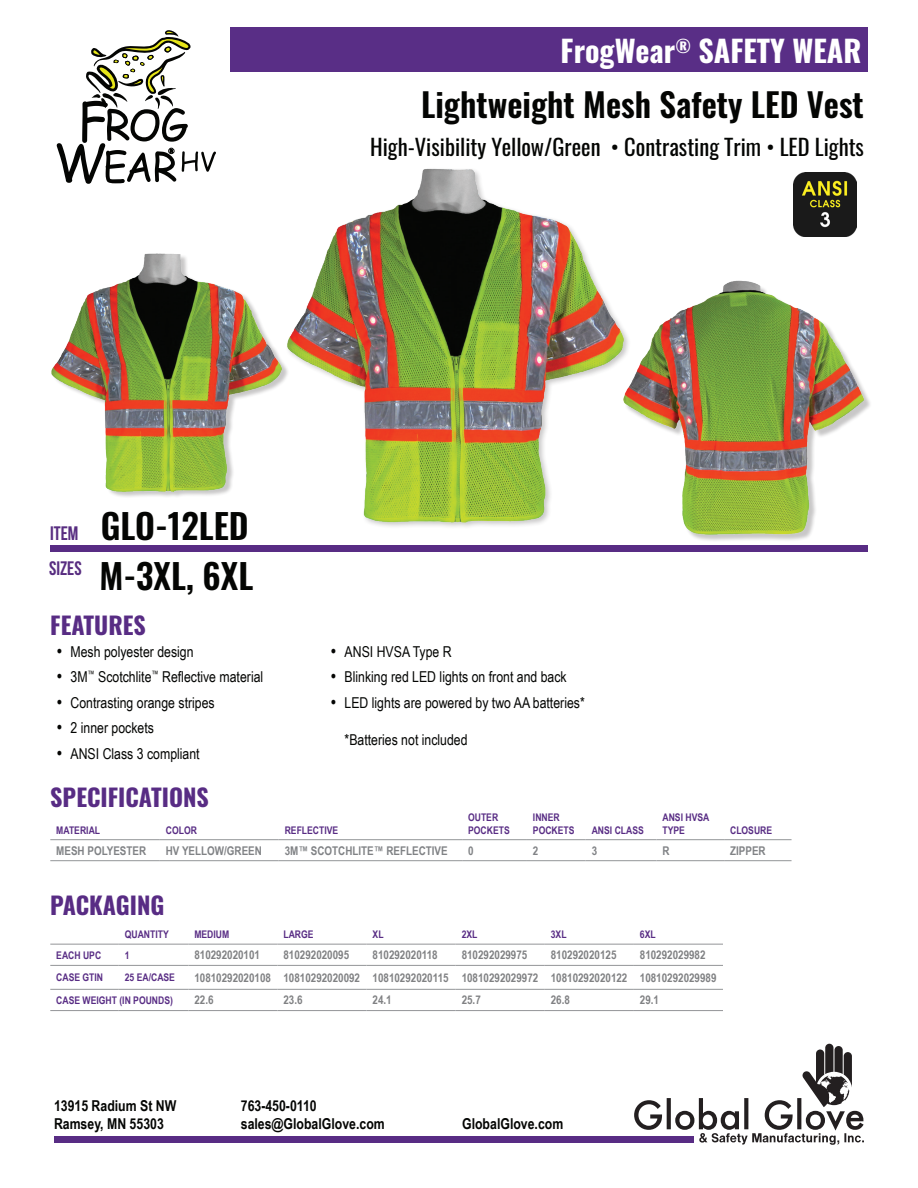
<style>
.page{position:relative;width:918px;height:1188px;background:#fff}
.page>*{position:absolute;margin:0;border:0;box-sizing:border-box;transform-origin:0 0}
.Line_Item_Head{font:600 34.5px "Oswald";color:#040503}
.Heading{font:600 33px "Oswald";color:#040503}
.Body_List{font:700 30px "Oswald";color:#fff}
.Body_Features{font:700 24px "Oswald";color:#582c84}
.Sub-Heading{font:22.5px "Oswald";color:#040503}
.Left_Title{font:700 19.5px "Bebas Neue";color:#582d81}
.t1{font:15px "Arial Narrow";color:#040503}
.t2{font:700 15px/18px "Arial Narrow";color:#040503}
.TBL_Regular_SX{font:700 12px "Arial Narrow";color:#808183}
.TBL_Regular_SX-2{font:700 12px "Arial Narrow";color:#808285}
.TBL_Header_SX{font:700 12px "Arial Narrow";color:#808285}
.TBL_Header_SX-2{font:700 10.5px/12.6px "Arial Narrow";color:#582c84}
.s1{font-weight:700;font-size:16.5px}
</style>
<div class="page">
<div style="left:625px;top:283px;width:247px;height:259px;background:#231f20;opacity:.25"></div>
<img style="left:625px;top:280px;width:247px;height:256px">
<div style="left:52px;top:254px;width:237px;height:245px;background:#231f20;opacity:.25"></div>
<img style="left:51px;top:253px;width:228px;height:239px">
<div style="left:54px;top:1137px;width:639px;height:6px;background:#582c84"></div>
<svg style="left:634px;top:1044px;width:230px;height:101px"></svg>
<div style="left:231px;top:27px;width:637px;height:45px;background:#592e86"></div>
<div style="left:50px;top:545px;width:818px;height:7px;background:#582c84"></div>
<svg style="left:57px;top:30px;width:159px;height:154px"></svg>
<div style="left:168px;top:148px;width:7px;height:6px;border:1px solid #040503;border-radius:50%"></div>
<hr style="left:50px;top:839px;width:110px;height:1px;background:#939598">
<hr style="left:160px;top:839px;width:119px;height:1px;background:#939598">
<hr style="left:279px;top:839px;width:183px;height:1px;background:#939598">
<hr style="left:462px;top:839px;width:65px;height:1px;background:#939598">
<hr style="left:527px;top:839px;width:59px;height:1px;background:#939598">
<hr style="left:586px;top:839px;width:71px;height:1px;background:#939598">
<hr style="left:657px;top:839px;width:67px;height:1px;background:#939598">
<hr style="left:724px;top:839px;width:68px;height:1px;background:#939598">
<hr style="left:50px;top:860px;width:110px;height:1px;background:#939598">
<hr style="left:160px;top:860px;width:119px;height:1px;background:#939598">
<hr style="left:279px;top:860px;width:183px;height:1px;background:#939598">
<hr style="left:462px;top:860px;width:65px;height:1px;background:#939598">
<hr style="left:527px;top:860px;width:59px;height:1px;background:#939598">
<hr style="left:586px;top:860px;width:71px;height:1px;background:#939598">
<hr style="left:657px;top:860px;width:67px;height:1px;background:#939598">
<hr style="left:724px;top:860px;width:68px;height:1px;background:#939598">
<hr style="left:188px;top:944px;width:90px;height:1px;background:#939598">
<hr style="left:50px;top:944px;width:69px;height:1px;background:#939598">
<hr style="left:119px;top:944px;width:69px;height:1px;background:#939598">
<hr style="left:278px;top:944px;width:89px;height:1px;background:#939598">
<hr style="left:367px;top:944px;width:89px;height:1px;background:#939598">
<hr style="left:456px;top:944px;width:89px;height:1px;background:#939598">
<hr style="left:545px;top:944px;width:89px;height:1px;background:#939598">
<hr style="left:634px;top:944px;width:89px;height:1px;background:#939598">
<hr style="left:188px;top:1010px;width:90px;height:1px;background:#939598">
<hr style="left:278px;top:1010px;width:89px;height:1px;background:#939598">
<hr style="left:367px;top:1010px;width:89px;height:1px;background:#939598">
<hr style="left:456px;top:1010px;width:89px;height:1px;background:#939598">
<hr style="left:545px;top:1010px;width:89px;height:1px;background:#939598">
<hr style="left:634px;top:1010px;width:89px;height:1px;background:#939598">
<hr style="left:50px;top:965px;width:69px;height:1px;background:#939598">
<hr style="left:119px;top:965px;width:69px;height:1px;background:#939598">
<hr style="left:188px;top:965px;width:90px;height:1px;background:#939598">
<hr style="left:278px;top:965px;width:89px;height:1px;background:#939598">
<hr style="left:367px;top:965px;width:89px;height:1px;background:#939598">
<hr style="left:456px;top:965px;width:89px;height:1px;background:#939598">
<hr style="left:545px;top:965px;width:89px;height:1px;background:#939598">
<hr style="left:634px;top:965px;width:89px;height:1px;background:#939598">
<hr style="left:50px;top:989px;width:69px;height:1px;background:#939598">
<hr style="left:119px;top:989px;width:69px;height:1px;background:#939598">
<hr style="left:188px;top:989px;width:90px;height:1px;background:#939598">
<hr style="left:278px;top:989px;width:89px;height:1px;background:#939598">
<hr style="left:367px;top:989px;width:89px;height:1px;background:#939598">
<hr style="left:456px;top:989px;width:89px;height:1px;background:#939598">
<hr style="left:545px;top:989px;width:89px;height:1px;background:#939598">
<hr style="left:634px;top:989px;width:89px;height:1px;background:#939598">
<hr style="left:50px;top:1010px;width:69px;height:1px;background:#939598">
<hr style="left:119px;top:1010px;width:69px;height:1px;background:#939598">
<img style="left:279px;top:168px;width:358px;height:357px">
<img style="left:793px;top:173px;width:64px;height:64px">
<p class="Body_List" style="left:561px;top:35px;width:302px">FrogWear<sup>®</sup> SAFETY WEAR</p>
<p class="Heading" style="left:421px;top:87px;width:444px">Lightweight Mesh Safety LED Vest</p>
<p class="Sub-Heading" style="left:370px;top:126px;width:495px">High-Visibility Yellow/Green • Contrasting Trim • LED Lights</p>
<p class="Left_Title" style="left:50px;top:523px;width:30px">ITEM</p>
<p class="Left_Title" style="left:49px;top:558px;width:34px">SIZES</p>
<p class="Line_Item_Head" style="left:101px;top:508px;width:149px">GLO-12LED</p>
<p class="Line_Item_Head" style="left:99px;top:558px;width:155px">M-3XL, 6XL</p>
<p class="Body_Features" style="left:50px;top:613px;width:97px">FEATURES</p>
<p class="t1" style="left:57px;top:640px;width:138px"><span class="s1">•</span> Mesh polyester design</p>
<p class="t1" style="left:57px;top:666px;width:208px"><span class="s1">•</span> 3M<sup>™</sup> Scotchlite<sup>™</sup> Reflective material</p>
<p class="t1" style="left:57px;top:691px;width:159px"><span class="s1">•</span> Contrasting orange stripes</p>
<p class="t1" style="left:57px;top:717px;width:98px"><span class="s1">•</span> 2 inner pockets</p>
<p class="t1" style="left:57px;top:742px;width:144px"><span class="s1">•</span> ANSI Class 3 compliant</p>
<p class="Body_Features" style="left:50px;top:785px;width:160px">SPECIFICATIONS</p>
<p class="t1" style="left:331px;top:640px;width:122px"><span class="s1">•</span> ANSI HVSA Type R</p>
<p class="t1" style="left:331px;top:666px;width:237px"><span class="s1">•</span> Blinking red LED lights on front and back</p>
<p class="t1" style="left:331px;top:691px;width:255px"><span class="s1">•</span> LED lights are powered by two AA batteries*</p>
<p class="t1" style="left:345px;top:729px;width:125px">*Batteries not included</p>
<p class="TBL_Header_SX-2" style="left:56px;top:823px;width:45px">MATERIAL</p>
<p class="TBL_Header_SX-2" style="left:166px;top:823px;width:33px">COLOR</p>
<p class="TBL_Header_SX-2" style="left:285px;top:823px;width:55px">REFLECTIVE</p>
<p class="TBL_Header_SX-2" style="left:468px;top:811px;width:43px">OUTER<br>POCKETS</p>
<p class="TBL_Header_SX-2" style="left:533px;top:811px;width:43px">INNER<br>POCKETS</p>
<p class="TBL_Header_SX-2" style="left:592px;top:823px;width:54px">ANSI CLASS</p>
<p class="TBL_Header_SX-2" style="left:663px;top:811px;width:48px">ANSI HVSA<br>TYPE</p>
<p class="TBL_Header_SX-2" style="left:730px;top:823px;width:44px">CLOSURE</p>
<p class="TBL_Header_SX" style="left:56px;top:841px;width:91px">MESH POLYESTER</p>
<p class="TBL_Regular_SX-2" style="left:166px;top:841px;width:98px">HV YELLOW/GREEN</p>
<p class="TBL_Regular_SX-2" style="left:285px;top:841px;width:164px">3M™ SCOTCHLITE™ REFLECTIVE</p>
<p class="TBL_Regular_SX-2" style="left:468px;top:841px;width:7px">0</p>
<p class="TBL_Regular_SX-2" style="left:533px;top:841px;width:7px">2</p>
<p class="TBL_Regular_SX-2" style="left:592px;top:841px;width:7px">3</p>
<p class="TBL_Regular_SX-2" style="left:663px;top:841px;width:9px">R</p>
<p class="TBL_Regular_SX-2" style="left:730px;top:841px;width:37px">ZIPPER</p>
<p class="Body_Features" style="left:50px;top:892px;width:116px">PACKAGING</p>
<p class="TBL_Header_SX-2" style="left:125px;top:928px;width:46px">QUANTITY</p>
<p class="TBL_Header_SX-2" style="left:194px;top:928px;width:36px">MEDIUM</p>
<p class="TBL_Header_SX-2" style="left:284px;top:928px;width:32px">LARGE</p>
<p class="TBL_Header_SX-2" style="left:373px;top:928px;width:13px">XL</p>
<p class="TBL_Header_SX-2" style="left:462px;top:928px;width:17px">2XL</p>
<p class="TBL_Header_SX-2" style="left:551px;top:928px;width:17px">3XL</p>
<p class="TBL_Header_SX-2" style="left:640px;top:928px;width:17px">6XL</p>
<p class="TBL_Header_SX-2" style="left:56px;top:948px;width:46px">EACH UPC</p>
<p class="TBL_Header_SX-2" style="left:125px;top:948px;width:6px">1</p>
<p class="TBL_Regular_SX" style="left:194px;top:946px;width:67px">810292020101</p>
<p class="TBL_Regular_SX" style="left:284px;top:946px;width:67px">810292020095</p>
<p class="TBL_Regular_SX" style="left:373px;top:946px;width:67px">810292020118</p>
<p class="TBL_Regular_SX" style="left:462px;top:946px;width:67px">810292029975</p>
<p class="TBL_Regular_SX" style="left:551px;top:946px;width:67px">810292020125</p>
<p class="TBL_Regular_SX" style="left:640px;top:946px;width:67px">810292029982</p>
<p class="TBL_Header_SX-2" style="left:56px;top:971px;width:48px">CASE GTIN</p>
<p class="TBL_Header_SX-2" style="left:125px;top:971px;width:52px">25 EA/CASE</p>
<p class="TBL_Regular_SX" style="left:194px;top:968px;width:78px">10810292020108</p>
<p class="TBL_Regular_SX" style="left:284px;top:968px;width:78px">10810292020092</p>
<p class="TBL_Regular_SX" style="left:373px;top:968px;width:78px">10810292020115</p>
<p class="TBL_Regular_SX" style="left:462px;top:968px;width:78px">10810292029972</p>
<p class="TBL_Regular_SX" style="left:551px;top:968px;width:78px">10810292020122</p>
<p class="TBL_Regular_SX" style="left:640px;top:968px;width:78px">10810292029989</p>
<p class="TBL_Header_SX-2" style="left:56px;top:993px;width:118px">CASE WEIGHT (IN POUNDS)</p>
<p class="TBL_Regular_SX" style="left:194px;top:991px;width:21px">22.6</p>
<p class="TBL_Regular_SX" style="left:284px;top:991px;width:21px">23.6</p>
<p class="TBL_Regular_SX" style="left:373px;top:991px;width:21px">24.1</p>
<p class="TBL_Regular_SX" style="left:462px;top:991px;width:21px">25.7</p>
<p class="TBL_Regular_SX" style="left:551px;top:991px;width:21px">26.8</p>
<p class="TBL_Regular_SX" style="left:640px;top:991px;width:21px">29.1</p>
<p class="t2" style="left:54px;top:1096px;width:124px">13915 Radium St NW<br>Ramsey, MN 55303</p>
<p class="t2" style="left:241px;top:1096px;width:145px">763-450-0110 sales@GlobalGlove.com</p>
<p class="t2" style="left:462px;top:1114px;width:103px">GlobalGlove.com</p>
</div>
